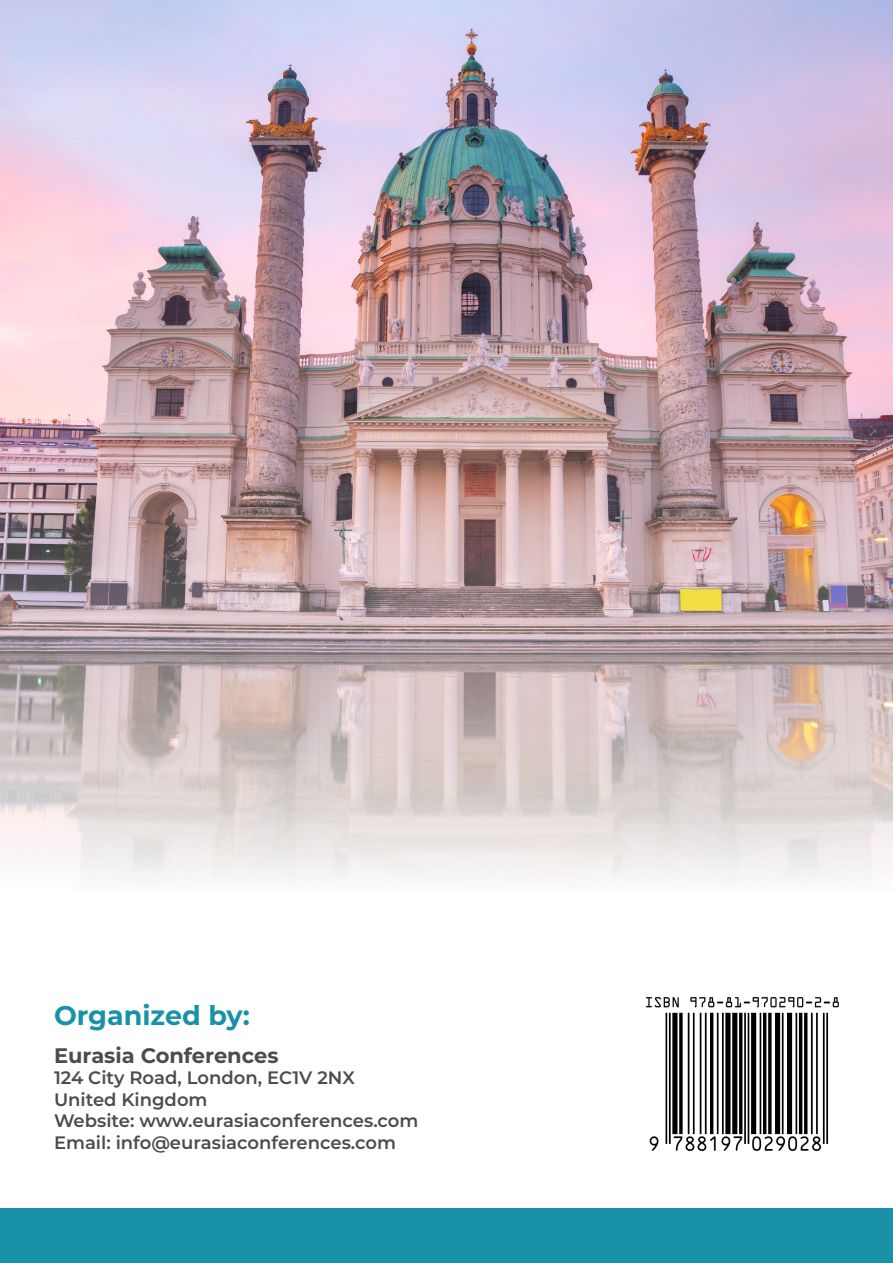
<style>
.page{position:relative;width:893px;height:1263px;background:#fff}
.page>*{position:absolute;margin:0;border:0;box-sizing:border-box;transform-origin:0 0}
.t1{font:700 27px "Montserrat";color:#1991a7}
.t2{font:700 21px "Montserrat";color:#4b4c4d}
.t3{font:600 18px/21.6px "Montserrat";color:#4b4c4d}
</style>
<div class="page">
<img style="left:0;top:0;width:893px;height:880px">
<div style="left:0;top:1209px;width:893px;height:54px;background:#1991a7"></div>
<img style="left:646px;top:997px;width:193px;height:155px">
<p class="t1" style="left:54px;top:996px;width:197px">Organized by:</p>
<p class="t2" style="left:54px;top:1040px;width:226px">Eurasia Conferences</p>
<p class="t3" style="left:54px;top:1066px;width:302px">124 City Road, London, EC1V 2NX</p>
<p class="t3" style="left:54px;top:1088px;width:155px">United Kingdom</p>
<p class="t3" style="left:54px;top:1109px;width:366px">Website: www.eurasiaconferences.com<br>Email: info@eurasiaconferences.com</p>
</div>
